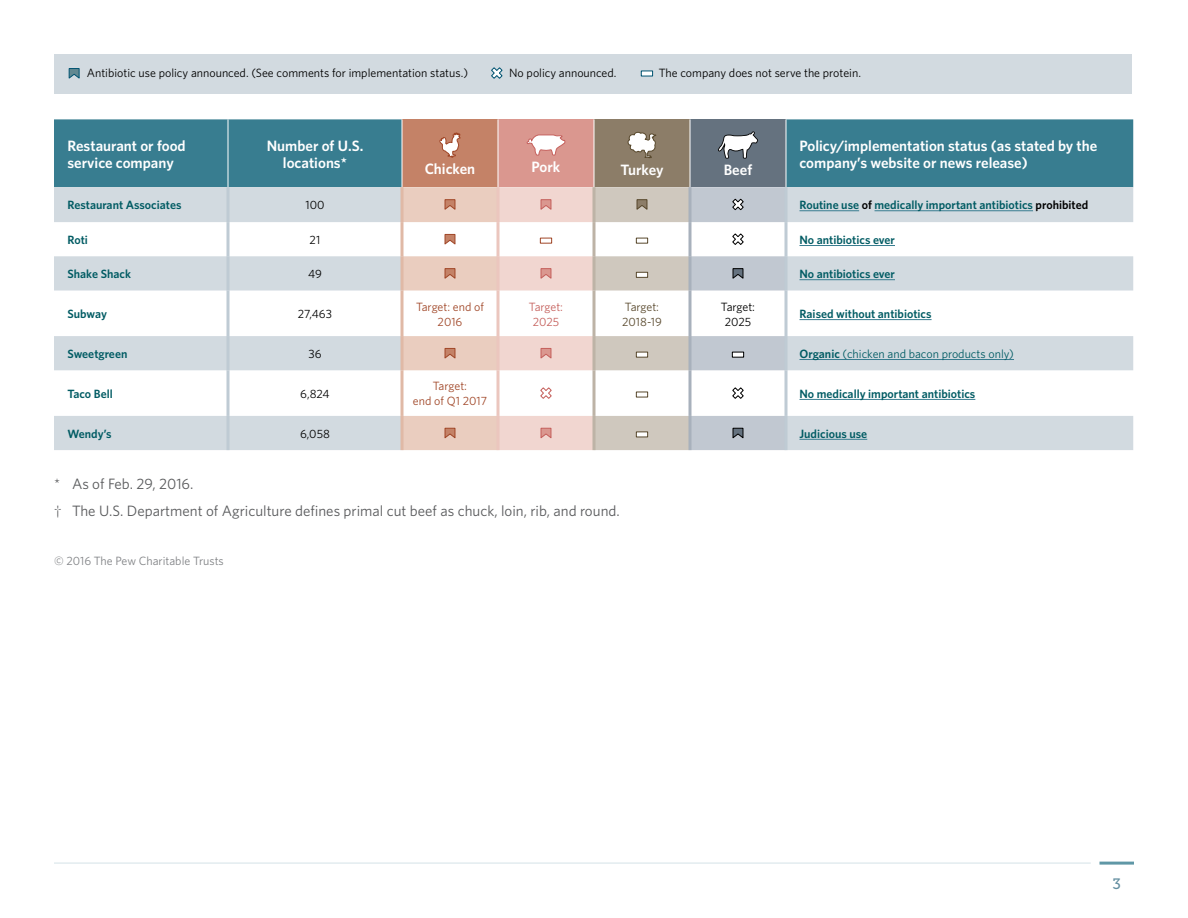
<style>
.page{position:relative;width:1188px;height:918px;background:#fff}
.page>*{position:absolute;margin:0;border:0;box-sizing:border-box;transform-origin:0 0}
.t1{font:600 15px/16.5px "Whitney";color:#fff}
.t2{font:15px/27px "Whitney";color:#58595b}
.t3{font:15px "Museo Slab 500";color:#648fa1}
.t4{font:600 12px "Whitney";color:#005b63}
.t5{font:12px/15px "Whitney";color:#000;text-align:center}
.t6{font:12px "Whitney";color:#005b63}
.t7{font:12px/15px "Whitney";color:#a04627;text-align:center}
.t8{font:12px "Whitney";color:#808285}
.t9{font:12px/15px "Whitney";color:#58482c}
.t10{font:12px/15px "Whitney";letter-spacing:-.005em;color:#c5605c;text-align:center}
.s1{color:#000}
.s2{font-weight:600}
</style>
<div class="page">
<hr style="left:54px;top:862px;width:1037px;height:2px;background:#387d90">
<hr style="left:1100px;top:862px;width:34px;height:3px;background:#387d90">
<div style="left:54px;top:119px;width:1079px;height:68px;background:#387d90"></div>
<div style="left:402px;top:119px;width:96px;height:68px;background:#c48267"></div>
<div style="left:498px;top:119px;width:96px;height:68px;background:#da978f"></div>
<div style="left:594px;top:119px;width:96px;height:68px;background:#8c7d68"></div>
<div style="left:690px;top:119px;width:96px;height:68px;background:#65727f"></div>
<svg style="left:54px;top:187px;width:1079px;height:263px;fill:#d2dae0"></svg>
<hr style="left:228px;top:119px;width:1px;height:68px;background:#fff">
<hr style="left:402px;top:119px;width:1px;height:68px;background:#fff">
<hr style="left:786px;top:119px;width:1px;height:68px;background:#fff">
<hr style="left:498px;top:119px;width:1px;height:68px;background:#fff">
<hr style="left:594px;top:119px;width:1px;height:68px;background:#fff">
<hr style="left:690px;top:119px;width:1px;height:68px;background:#fff">
<svg style="left:400px;top:187px;width:2px;height:35px"></svg>
<svg style="left:400px;top:222px;width:2px;height:34px"></svg>
<svg style="left:400px;top:256px;width:2px;height:35px"></svg>
<svg style="left:400px;top:291px;width:2px;height:45px"></svg>
<svg style="left:400px;top:336px;width:2px;height:34px"></svg>
<svg style="left:400px;top:370px;width:2px;height:46px"></svg>
<svg style="left:400px;top:416px;width:2px;height:34px"></svg>
<hr style="left:226px;top:187px;width:4px;height:35px;background:#c5d0d7">
<svg style="left:226px;top:222px;width:4px;height:34px"></svg>
<hr style="left:226px;top:256px;width:4px;height:35px;background:#c8d2d9">
<svg style="left:226px;top:291px;width:4px;height:45px"></svg>
<hr style="left:226px;top:336px;width:4px;height:34px;background:#bfcbd4">
<svg style="left:226px;top:370px;width:4px;height:46px"></svg>
<hr style="left:226px;top:416px;width:4px;height:34px;background:#bfcbd4">
<hr style="left:784px;top:187px;width:4px;height:35px;background:#c5d0d7">
<svg style="left:786px;top:222px;width:2px;height:34px"></svg>
<hr style="left:784px;top:256px;width:4px;height:35px;background:#c8d2d9">
<svg style="left:786px;top:291px;width:2px;height:45px"></svg>
<hr style="left:784px;top:336px;width:4px;height:34px;background:#bfcbd4">
<svg style="left:786px;top:370px;width:2px;height:46px"></svg>
<hr style="left:784px;top:416px;width:4px;height:34px;background:#bfcbd4">
<svg style="left:439px;top:132px;width:22px;height:26px"></svg>
<svg style="left:526px;top:134px;width:40px;height:22px"></svg>
<svg style="left:627px;top:132px;width:30px;height:27px"></svg>
<svg style="left:718px;top:131px;width:40px;height:28px"></svg>
<hr style="left:800px;top:210px;width:59px;height:1px;background:#387d90">
<hr style="left:875px;top:210px;width:158px;height:1px;background:#387d90">
<hr style="left:800px;top:245px;width:95px;height:1px;background:#387d90">
<hr style="left:800px;top:279px;width:95px;height:1px;background:#387d90">
<hr style="left:800px;top:319px;width:132px;height:1px;background:#387d90">
<hr style="left:800px;top:359px;width:214px;height:1px;background:#387d90">
<hr style="left:800px;top:399px;width:175px;height:1px;background:#387d90">
<svg style="left:402px;top:187px;width:384px;height:263px"></svg>
<hr style="left:800px;top:439px;width:67px;height:1px;background:#387d90">
<div style="left:55px;top:54px;width:1077px;height:39px;background:#d2dae0"></div>
<svg style="left:68px;top:68px;width:12px;height:11px"></svg>
<svg style="left:491px;top:67px;width:12px;height:12px"></svg>
<svg style="left:641px;top:70px;width:12px;height:7px"></svg>
<p class="t5" style="left:87px;top:65px;width:383px">Antibiotic use policy announced. (See comments for implementation status.)</p>
<p class="t5" style="left:509px;top:65px;width:109px">No policy announced.</p>
<p class="t5" style="left:659px;top:65px;width:204px">The company does not serve the protein.</p>
<p class="t1" style="left:68px;top:137px;width:120px">Restaurant or food service company</p>
<p class="t1" style="left:267px;top:137px;width:98px;text-align:center">Number of U.S. locations*</p>
<p class="t1" style="left:425px;top:160px;width:52px">Chicken</p>
<p class="t1" style="left:532px;top:158px;width:30px">Pork</p>
<p class="t1" style="left:620px;top:161px;width:45px">Turkey</p>
<p class="t1" style="left:724px;top:161px;width:30px">Beef</p>
<p class="t1" style="left:799px;top:137px;width:299px">Policy/implementation status (as stated by the company’s website or news release)</p>
<p class="t4" style="left:68px;top:197px;width:116px">Restaurant Associates</p>
<p class="t5" style="left:305px;top:197px;width:21px">100</p>
<p class="t4" style="left:800px;top:197px;width:290px">Routine use <span class="s1">of</span> medically important antibiotics <span class="s1">prohibited</span></p>
<p class="t4" style="left:68px;top:232px;width:22px">Roti</p>
<p class="t5" style="left:310px;top:232px;width:12px">21</p>
<p class="t4" style="left:800px;top:232px;width:97px">No antibiotics ever</p>
<p class="t4" style="left:68px;top:266px;width:65px">Shake Shack</p>
<p class="t5" style="left:308px;top:266px;width:15px">49</p>
<p class="t4" style="left:800px;top:266px;width:97px">No antibiotics ever</p>
<p class="t4" style="left:68px;top:306px;width:41px">Subway</p>
<p class="t5" style="left:298px;top:306px;width:36px">27,463</p>
<p class="t7" style="left:416px;top:299px;width:69px">Target: end of<br>2016</p>
<p class="t10" style="left:529px;top:299px;width:36px">Target:<br>2025</p>
<p class="t9" style="left:622px;top:299px;width:41px">Target:<br>2018-19</p>
<p class="t5" style="left:721px;top:299px;width:36px">Target:<br>2025</p>
<p class="t4" style="left:800px;top:306px;width:134px">Raised without antibiotics</p>
<p class="t4" style="left:68px;top:346px;width:61px">Sweetgreen</p>
<p class="t5" style="left:308px;top:346px;width:15px">36</p>
<p class="t6" style="left:800px;top:346px;width:216px"><span class="s2">Organic</span> (chicken and bacon products only)</p>
<p class="t4" style="left:68px;top:386px;width:47px">Taco Bell</p>
<p class="t5" style="left:300px;top:386px;width:31px">6,824</p>
<p class="t7" style="left:413px;top:378px;width:76px">Target:<br>end of Q1 2017</p>
<p class="t4" style="left:800px;top:386px;width:177px">No medically important antibiotics</p>
<p class="t4" style="left:68px;top:426px;width:46px">Wendy’s</p>
<p class="t5" style="left:300px;top:426px;width:31px">6,058</p>
<p class="t4" style="left:800px;top:426px;width:69px">Judicious use</p>
<p class="t2" style="left:54px;top:470px;width:567px">* As of Feb. 29, 2016.<br>† The U.S. Department of Agriculture defines primal cut beef as chuck, loin, rib, and round.</p>
<p class="t8" style="left:54px;top:553px;width:171px">© 2016 The Pew Charitable Trusts</p>
<p class="t3" style="left:1112px;top:875px;width:10px">3</p>
</div>
